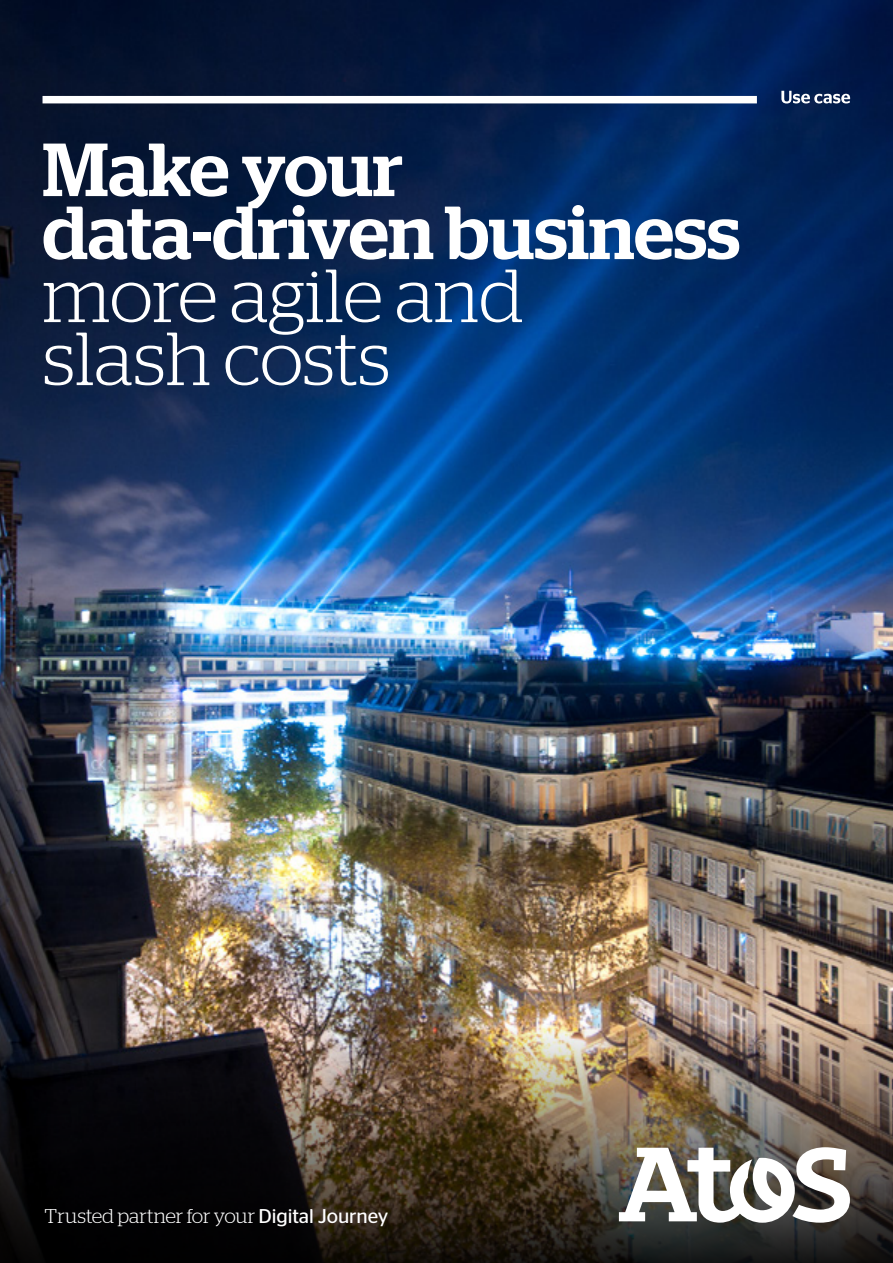
<style>
.page{position:relative;width:893px;height:1263px;background:#fff}
.page>*{position:absolute;margin:0;border:0;box-sizing:border-box;transform-origin:0 0}
.t1{font:500 75px/63px "Stag";color:#fff}
.t2{font:300 75px/63px "Stag";letter-spacing:-.005em;color:#fff}
.t3{font:300 19.95px "Stag";color:#fff}
.s1{font-family:"Stag Sans";font-weight:400}
</style>
<div class="page">
<img style="left:0;top:0;width:893px;height:1024px">
<svg style="left:781px;top:91px;width:69px;height:12px"></svg>
<img style="left:0;top:1024px;width:893px;height:239px">
<div style="left:43px;top:96px;width:714px;height:7px;background:#fff"></div>
<svg style="left:619px;top:1147px;width:231px;height:76px"></svg>
<h1 class="t1" style="left:43px;top:137px;width:699px">Make your data-driven business</h1>
<h1 class="t2" style="left:43px;top:263px;width:482px">more agile and slash costs</h1>
<p class="t3" style="left:45px;top:1204px;width:345px">Trusted partner for your <span class="s1">Digital Journey</span></p>
</div>
